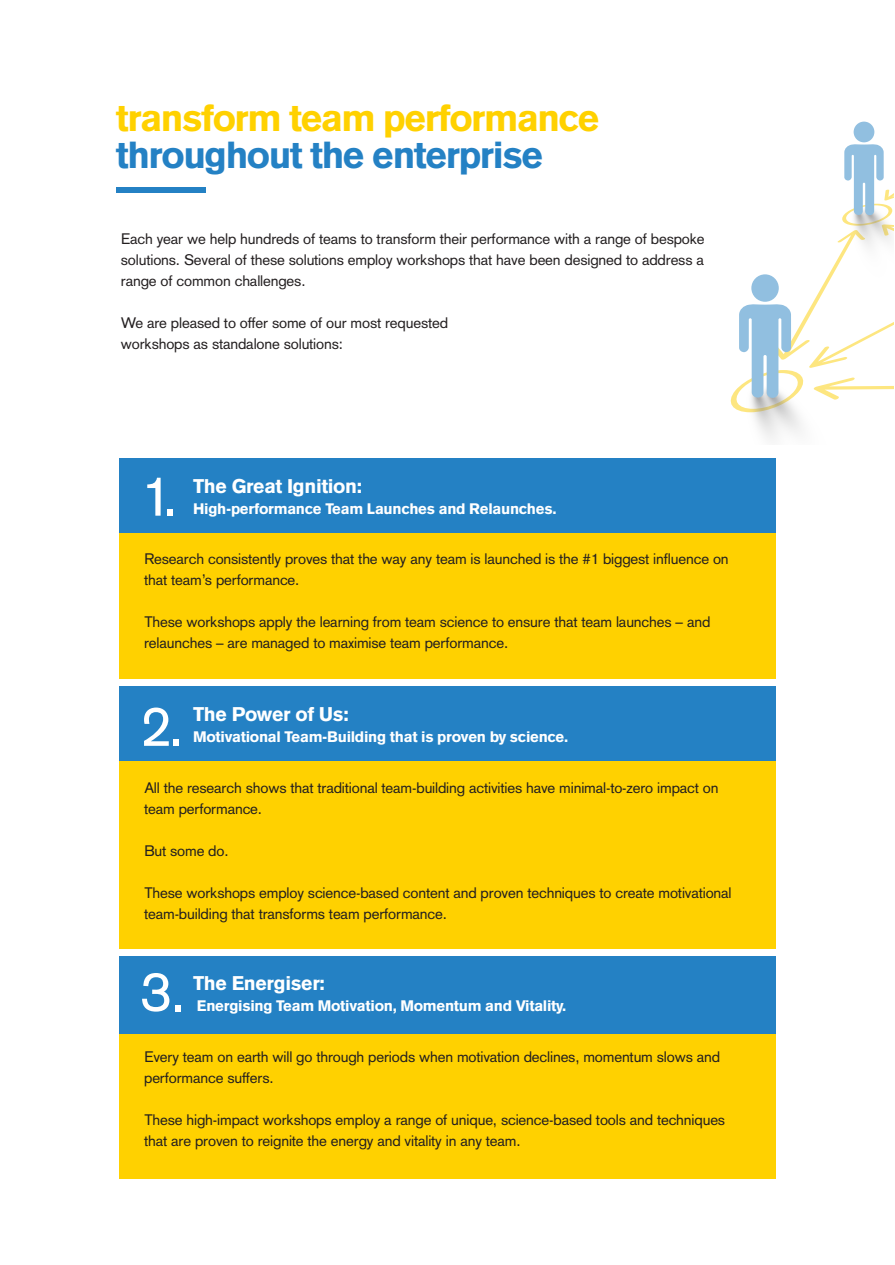
<style>
.page{position:relative;width:895px;height:1265px;background:#fff}
.page>*{position:absolute;margin:0;border:0;box-sizing:border-box;transform-origin:0 0}
.t1{font:55.8px "Akzidenz Grotesk";color:#fff}
.t2{font:900 37.05px "Akzidenz Grotesk";letter-spacing:-.04em;color:#ffd100}
.t3{font:900 37.05px "Akzidenz Grotesk";letter-spacing:-.04em;color:#2481c4}
.t4{font:900 19.5px "Akzidenz Grotesk";letter-spacing:-.02em;color:#fff}
.t5{font:15px/21px "Akzidenz Grotesk";letter-spacing:-.01em;color:#231f20}
.t6{font:900 15px "Akzidenz Grotesk";letter-spacing:-.02em;color:#fff}
</style>
<div class="page">
<div style="left:853px;top:122px;width:21px;height:20px;background:#91bfe0;border-radius:50%"></div>
<svg style="left:730px;top:144px;width:163px;height:295px"></svg>
<div style="left:119px;top:474px;width:656px;height:205px;background:#ffd100"></div>
<div style="left:119px;top:713px;width:656px;height:235px;background:#ffd100"></div>
<div style="left:119px;top:960px;width:656px;height:218px;background:#ffd100"></div>
<div style="left:119px;top:458px;width:656px;height:75px;background:#2481c4"></div>
<div style="left:119px;top:686px;width:656px;height:75px;background:#2481c4"></div>
<div style="left:119px;top:956px;width:656px;height:77px;background:#2481c4"></div>
<div style="left:116px;top:187px;width:89px;height:5px;background:#2481c4"></div>
<h2 class="t2" style="left:116px;top:95px;width:485px">transform team performance</h2>
<h2 class="t3" style="left:116px;top:132px;width:429px">throughout the enterprise</h2>
<p class="t5" style="left:121px;top:228px;width:585px;text-align:justify">Each year we help hundreds of teams to transform their performance with a range of bespoke solutions. Several of these solutions employ workshops that have been designed to address a range of common challenges.</p>
<p class="t5" style="left:121px;top:312px;width:329px">We are pleased to offer some of our most requested workshops as standalone solutions:</p>
<h1 class="t1" style="left:140px;top:463px;width:39px">1.</h1>
<h3 class="t4" style="left:193px;top:474px;width:170px">The Great Ignition:</h3>
<p class="t6" style="left:193px;top:500px;width:365px">High-performance Team Launches and Relaunches.</p>
<p class="t5" style="left:144px;top:548px;width:586px">Research consistently proves that the way any team is launched is the #1 biggest influence on that team’s performance.</p>
<p class="t5" style="left:144px;top:611px;width:567px">These workshops apply the learning from team science to ensure that team launches – and relaunches – are managed to maximise team performance.</p>
<h3 class="t4" style="left:193px;top:702px;width:157px">The Power of Us:</h3>
<p class="t6" style="left:193px;top:727px;width:377px">Motivational Team-Building that is proven by science.</p>
<p class="t5" style="left:144px;top:776px;width:576px">All the research shows that traditional team-building activities have minimal-to-zero impact on team performance.</p>
<p class="t5" style="left:144px;top:839px;width:86px">But some do.</p>
<p class="t5" style="left:144px;top:881px;width:589px">These workshops employ science-based content and proven techniques to create motivational team-building that transforms team performance.</p>
<h1 class="t1" style="left:140px;top:693px;width:45px">2.</h1>
<h1 class="t1" style="left:140px;top:958px;width:47px">3.</h1>
<h3 class="t4" style="left:193px;top:971px;width:133px">The Energiser:</h3>
<p class="t6" style="left:197px;top:996px;width:371px">Energising Team Motivation, Momentum and Vitality.</p>
<p class="t5" style="left:144px;top:1046px;width:577px">Every team on earth will go through periods when motivation declines, momentum slows and performance suffers.</p>
<p class="t5" style="left:144px;top:1109px;width:582px">These high-impact workshops employ a range of unique, science-based tools and techniques that are proven to reignite the energy and vitality in any team.</p>
</div>
